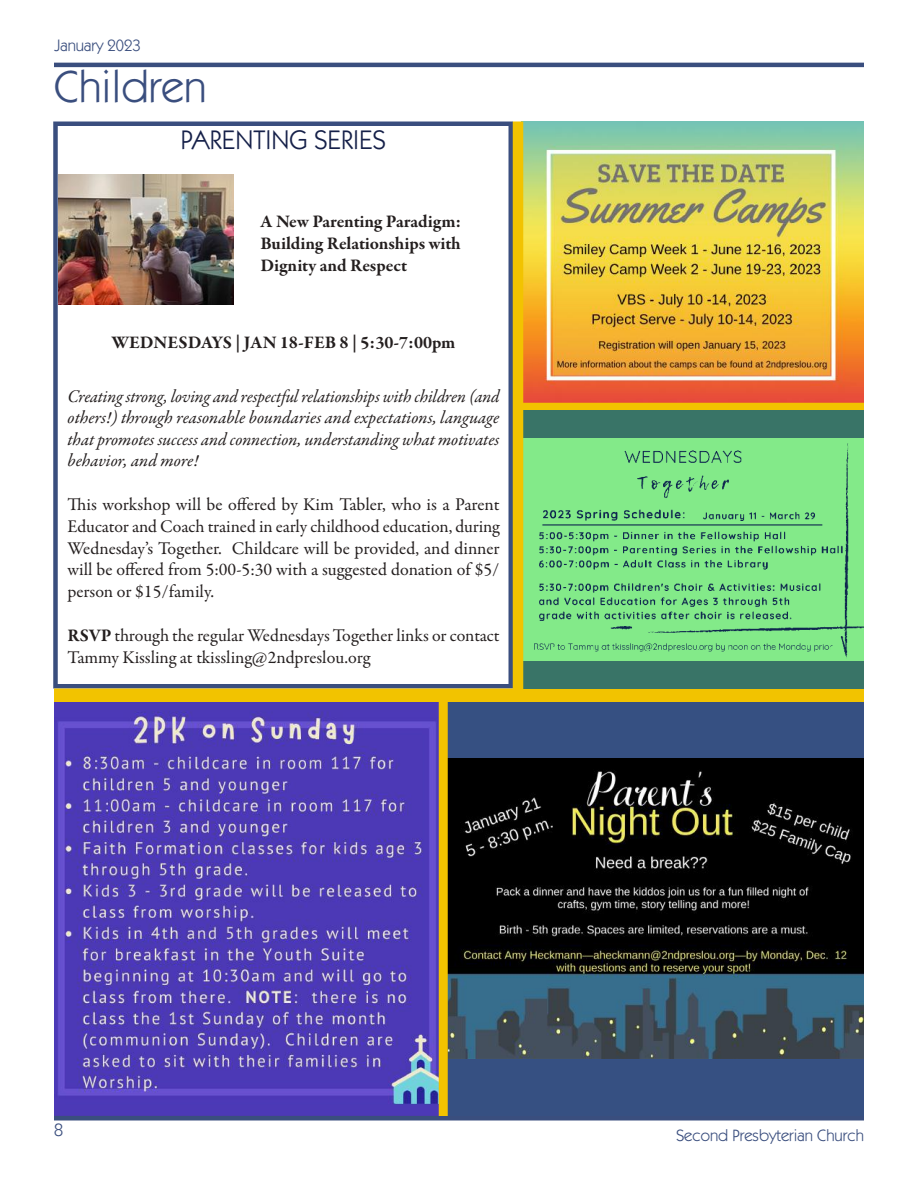
<style>
.page{position:relative;width:918px;height:1188px;background:#fff}
.page>*{position:absolute;margin:0;border:0;box-sizing:border-box;transform-origin:0 0}
.t1{font:45px "ITC Kabel Std";color:#3a4e7e}
.t2{font:27px "ITC Kabel Std";color:#152049}
.t3{font:18px/21.6px "Garamond Premr Pro";color:#241f1f;text-align:justify}
.t4{font:italic 18px/21.6px "Garamond Premr Pro";letter-spacing:-.005em;color:#241f1f;text-align:justify}
.t5{font:700 18px/21.6px "Garamond Premr Pro";color:#241f1f;text-align:justify}
.t6{font:18px "ITC Kabel Std";color:#3a4e7e}
.t7{font:16.5px "ITC Kabel Std";color:#3a4e7e}
.s1{font-weight:700}
.s2{font-size:22.5px;color:#fff}
</style>
<div class="page">
<div style="left:53px;top:122px;width:460px;height:566px;border:4px solid #3a4e7e"></div>
<hr style="left:54px;top:63px;width:810px;height:4px;background:#3a4e7e">
<img style="left:59px;top:174px;width:174px;height:130px">
<img style="left:523px;top:122px;width:341px;height:281px">
<img style="left:54px;top:702px;width:385px;height:414px">
<div style="left:444px;top:700px;width:420px;height:416px;background:#365082"></div>
<img style="left:448px;top:758px;width:416px;height:300px">
<div style="left:54px;top:688px;width:810px;height:14px;background:#f2c300"></div>
<div style="left:439px;top:699px;width:9px;height:417px;background:#f2c300"></div>
<hr style="left:54px;top:1116px;width:810px;height:4px;background:#3a4e7e">
<div style="left:523px;top:403px;width:341px;height:9px;background:#f2c300"></div>
<div style="left:521px;top:410px;width:343px;height:278px;background:#397467"></div>
<img style="left:523px;top:438px;width:341px;height:223px">
<div style="left:513px;top:122px;width:10px;height:580px;background:#f2c300"></div>
<p class="t7" style="left:54px;top:36px;width:88px">January 2023</p>
<h1 class="t1" style="left:54px;top:60px;width:154px">Children</h1>
<h2 class="t2" style="left:181px;top:124px;width:207px">PARENTING SERIES</h2>
<p class="t5" style="left:260px;top:211px;width:203px">A New Parenting Paradigm:<br>Building Relationships with Dignity and Respect</p>
<p class="t5" style="left:111px;top:332px;width:346px">WEDNESDAYS | JAN 18-FEB 8 | 5:30-7:00pm</p>
<p class="t4" style="left:68px;top:386px;width:434px">Creating strong, loving and respectful relationships with children (and others!) through reasonable boundaries and expectations, language that promotes success and connection, understanding what motivates behavior, and more!</p>
<p class="t3" style="left:68px;top:494px;width:434px">This workshop will be offered by Kim Tabler, who is a Parent Educator and Coach trained in early childhood education, during Wednesday’s Together. Childcare will be provided, and dinner will be offered from 5:00-5:30 with a suggested donation of $5/ person or $15/family.</p>
<p class="t3" style="left:68px;top:625px;width:434px"><span class="s1">RSVP</span> through the regular Wednesdays Together links or contact<br>Tammy Kissling at tkissling@2ndpreslou.org</p>
<p class="t6" style="left:54px;top:1119px;width:10px">8</p>
<p class="t7" style="left:665px;top:1125px;width:200px"><span class="s2">I</span> Second Presbyterian Church</p>
</div>
